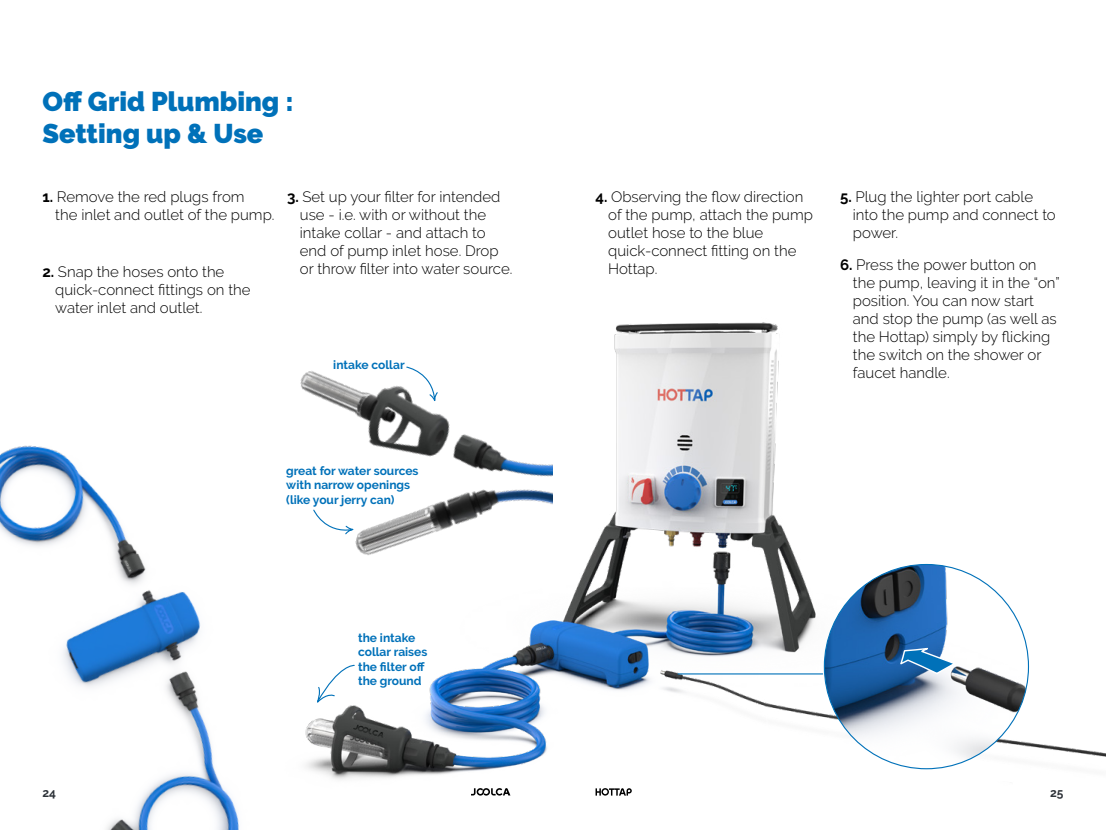
<style>
.page{position:relative;width:1106px;height:830px;background:#fff}
.page>*{position:absolute;margin:0;border:0;box-sizing:border-box;transform-origin:0 0}
.t1{font:900 27px/32.4px "Raleway";color:#0071b9}
.t2{font:300 15px/18px "Raleway";color:#000}
.t3{font:700 12px/14.4px "Raleway";color:#0071b9}
.t4{font:700 12px "Raleway";color:#2f343a}
.s1{font-weight:700}
</style>
<div class="page">
<img style="left:0;top:445px;width:240px;height:384px">
<img style="left:300px;top:322px;width:806px;height:474px">
<img style="left:824px;top:564px;width:204px;height:204px;border-radius:102px">
<svg style="left:899px;top:648px;width:58px;height:27px"></svg>
<svg style="left:595px;top:787px;width:37px;height:8px"></svg>
<svg style="left:471px;top:787px;width:39px;height:8px"></svg>
<svg style="left:313px;top:508px;width:41px;height:27px"></svg>
<svg style="left:406px;top:366px;width:33px;height:64px"></svg>
<svg style="left:316px;top:663px;width:39px;height:42px"></svg>
<hr style="left:678px;top:673px;width:144px;height:1px;background:#0071b9">
<h1 class="t1" style="left:43px;top:85px;width:253px">Off Grid Plumbing :<br>Setting up &amp; Use</h1>
<p class="t2" style="left:55px;top:187px;width:221px;text-indent:-13px"><span class="s1">1.</span> Remove the red plugs from<br>the inlet and outlet of the pump.</p>
<p class="t2" style="left:300px;top:187px;width:202px;text-indent:-13px"><span class="s1">3.</span> Set up your filter for intended use - i.e. with or without the intake collar - and attach to end of pump inlet hose. Drop</p>
<p class="t2" style="left:43px;top:262px;width:183px"><span class="s1">2.</span> Snap the hoses onto the</p>
<p class="t2" style="left:300px;top:259px;width:214px">or throw filter into water source.</p>
<p class="t2" style="left:55px;top:280px;width:197px">quick-connect fittings on the water inlet and outlet.</p>
<p class="t3" style="left:333px;top:357px;width:73px">intake collar</p>
<p class="t3" style="left:286px;top:463px;width:134px">great for water sources with narrow openings (like your jerry can)</p>
<p class="t3" style="left:358px;top:630px;width:71px">the intake collar raises the filter off the ground</p>
<p class="t2" style="left:608px;top:187px;width:206px;text-indent:-13px"><span class="s1">4.</span> Observing the flow direction of the pump, attach the pump outlet hose to the blue quick-connect fitting on the<br>Hottap.</p>
<p class="t2" style="left:853px;top:187px;width:204px;text-indent:-13px"><span class="s1">5.</span> Plug the lighter port cable into the pump and connect to power.</p>
<p class="t2" style="left:853px;top:255px;width:208px;text-indent:-13px"><span class="s1">6.</span> Press the power button on the pump, leaving it in the “on” position. You can now start and stop the pump (as well as the Hottap) simply by flicking the switch on the shower or faucet handle.</p>
<p class="t4" style="left:43px;top:785px;width:15px">24</p>
<p class="t4" style="left:1050px;top:785px;width:15px">25</p>
</div>
